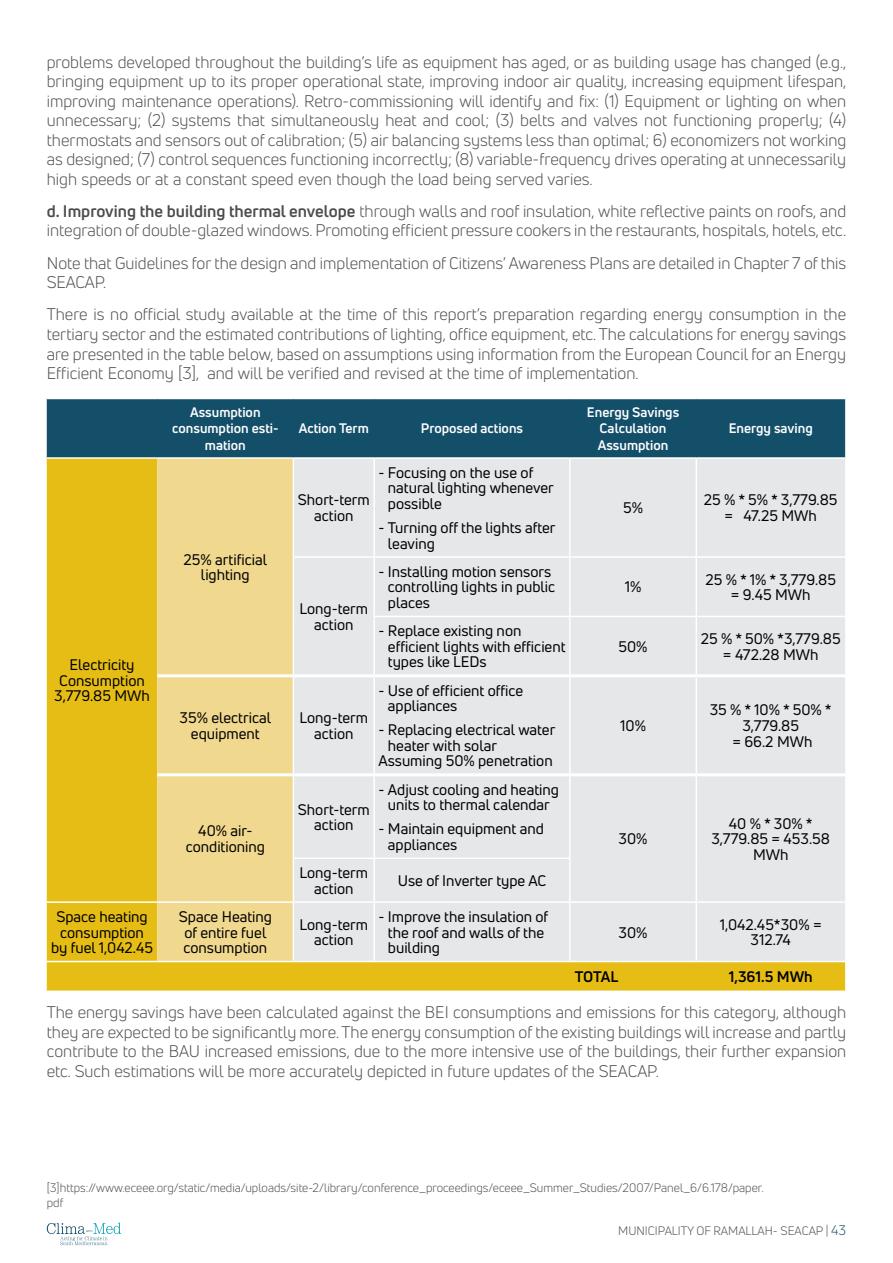
<style>
.page{position:relative;width:893px;height:1263px;background:#fff}
.page>*{position:absolute;margin:0;border:0;box-sizing:border-box;transform-origin:0 0}
.t1{font:16.5px/19.5px "Uni Neue";color:#4d4d4f;text-align:justify}
.t2{font:15px/15.6px "Uni Neue";color:#000;text-align:center}
.t3{font:700 15px "Uni Neue";color:#000}
.t4{font:700 13.5px/16.2px "Uni Neue";color:#fff;text-align:center}
.t5{font:12px/14.4px "Uni Neue";color:#4d4d4f}
.s1{font-weight:700}
.s2{font-size:13.5px;color:#194e65}
</style>
<div class="page">
<svg style="left:47px;top:1222px;width:74px;height:23px"></svg>
<div style="left:47px;top:399px;width:798px;height:58px;background:#134f69"></div>
<div style="left:47px;top:459px;width:798px;height:531px;background:#e6bd15"></div>
<div style="left:157px;top:459px;width:136px;height:502px;background:#f1d88f"></div>
<div style="left:294px;top:459px;width:551px;height:502px;background:#e6e7e8"></div>
<hr style="left:293px;top:857px;width:81px;height:2px;background:#fff">
<hr style="left:374px;top:857px;width:197px;height:2px;background:#fff">
<hr style="left:47px;top:901px;width:110px;height:2px;background:#fff">
<hr style="left:157px;top:901px;width:136px;height:2px;background:#fff">
<hr style="left:293px;top:901px;width:81px;height:2px;background:#fff">
<hr style="left:374px;top:901px;width:196px;height:2px;background:#fff">
<hr style="left:570px;top:901px;width:126px;height:2px;background:#fff">
<hr style="left:47px;top:961px;width:110px;height:1px;background:#fff">
<hr style="left:157px;top:961px;width:136px;height:1px;background:#fff">
<hr style="left:293px;top:961px;width:81px;height:1px;background:#fff">
<hr style="left:374px;top:961px;width:196px;height:1px;background:#fff">
<hr style="left:570px;top:961px;width:126px;height:1px;background:#fff">
<hr style="left:696px;top:901px;width:149px;height:2px;background:#fff">
<hr style="left:696px;top:961px;width:149px;height:1px;background:#fff">
<hr style="left:293px;top:556px;width:81px;height:2px;background:#fff">
<hr style="left:374px;top:556px;width:196px;height:2px;background:#fff">
<hr style="left:570px;top:556px;width:126px;height:2px;background:#fff">
<hr style="left:696px;top:556px;width:149px;height:2px;background:#fff">
<hr style="left:373px;top:616px;width:197px;height:1px;background:#fff">
<hr style="left:570px;top:616px;width:126px;height:1px;background:#fff">
<hr style="left:696px;top:616px;width:149px;height:1px;background:#fff">
<hr style="left:293px;top:459px;width:1px;height:97px;background:#fff">
<hr style="left:373px;top:459px;width:2px;height:97px;background:#fff">
<hr style="left:569px;top:459px;width:2px;height:97px;background:#fff">
<hr style="left:696px;top:459px;width:1px;height:97px;background:#fff">
<hr style="left:293px;top:558px;width:1px;height:58px;background:#fff">
<hr style="left:293px;top:616px;width:1px;height:58px;background:#fff">
<hr style="left:293px;top:677px;width:1px;height:96px;background:#fff">
<hr style="left:293px;top:776px;width:1px;height:81px;background:#fff">
<hr style="left:293px;top:859px;width:1px;height:42px;background:#fff">
<hr style="left:293px;top:903px;width:1px;height:58px;background:#fff">
<hr style="left:373px;top:558px;width:2px;height:58px;background:#fff">
<hr style="left:569px;top:558px;width:2px;height:58px;background:#fff">
<hr style="left:696px;top:558px;width:1px;height:58px;background:#fff">
<hr style="left:373px;top:617px;width:2px;height:57px;background:#fff">
<hr style="left:569px;top:617px;width:2px;height:57px;background:#fff">
<hr style="left:696px;top:617px;width:1px;height:57px;background:#fff">
<hr style="left:373px;top:677px;width:2px;height:96px;background:#fff">
<hr style="left:569px;top:677px;width:2px;height:96px;background:#fff">
<hr style="left:696px;top:677px;width:1px;height:96px;background:#fff">
<hr style="left:373px;top:776px;width:2px;height:81px;background:#fff">
<hr style="left:569px;top:776px;width:2px;height:81px;background:#fff">
<hr style="left:696px;top:776px;width:1px;height:82px;background:#fff">
<hr style="left:373px;top:859px;width:2px;height:42px;background:#fff">
<hr style="left:569px;top:859px;width:2px;height:42px;background:#fff">
<hr style="left:696px;top:858px;width:1px;height:43px;background:#fff">
<hr style="left:373px;top:903px;width:2px;height:58px;background:#fff">
<hr style="left:569px;top:903px;width:2px;height:58px;background:#fff">
<hr style="left:696px;top:903px;width:1px;height:58px;background:#fff">
<hr style="left:157px;top:674px;width:136px;height:3px;background:#fff">
<hr style="left:293px;top:674px;width:81px;height:3px;background:#fff">
<hr style="left:374px;top:674px;width:196px;height:3px;background:#fff">
<hr style="left:570px;top:674px;width:126px;height:3px;background:#fff">
<hr style="left:696px;top:674px;width:149px;height:3px;background:#fff">
<hr style="left:157px;top:773px;width:136px;height:3px;background:#fff">
<hr style="left:293px;top:773px;width:81px;height:3px;background:#fff">
<hr style="left:374px;top:773px;width:196px;height:3px;background:#fff">
<hr style="left:570px;top:773px;width:126px;height:3px;background:#fff">
<hr style="left:696px;top:773px;width:149px;height:3px;background:#fff">
<p class="t1" style="left:47px;top:52px;width:801px">problems developed throughout the building’s life as equipment has aged, or as building usage has changed (e.g., bringing equipment up to its proper operational state, improving indoor air quality, increasing equipment lifespan, improving maintenance operations). Retro-commissioning will identify and fix: (1) Equipment or lighting on when unnecessary; (2) systems that simultaneously heat and cool; (3) belts and valves not functioning properly; (4) thermostats and sensors out of calibration; (5) air balancing systems less than optimal; 6) economizers not working as designed; (7) control sequences functioning incorrectly; (8) variable-frequency drives operating at unnecessarily high speeds or at a constant speed even though the load being served varies.</p>
<p class="t1" style="left:47px;top:201px;width:801px"><span class="s1">d. Improving the building thermal envelope</span> through walls and roof insulation, white reflective paints on roofs, and integration of double-glazed windows. Promoting efficient pressure cookers in the restaurants, hospitals, hotels, etc.</p>
<p class="t1" style="left:47px;top:253px;width:801px">Note that Guidelines for the design and implementation of Citizens’ Awareness Plans are detailed in Chapter 7 of this<br>SEACAP.</p>
<p class="t1" style="left:47px;top:305px;width:801px">There is no official study available at the time of this report’s preparation regarding energy consumption in the tertiary sector and the estimated contributions of lighting, office equipment, etc. The calculations for energy savings are presented in the table below, based on assumptions using information from the European Council for an Energy Efficient Economy [3], and will be verified and revised at the time of implementation.</p>
<p class="t4" style="left:172px;top:404px;width:108px">Assumption consumption esti&shy;mation</p>
<p class="t4" style="left:587px;top:404px;width:94px">Energy Savings<br>Calculation<br>Assumption</p>
<p class="t4" style="left:299px;top:420px;width:72px">Action Term</p>
<p class="t4" style="left:421px;top:420px;width:104px">Proposed actions</p>
<p class="t4" style="left:729px;top:420px;width:86px">Energy saving</p>
<p class="t2" style="left:54px;top:657px;width:97px">Electricity<br>Consumption<br>3,779.85 MWh</p>
<p class="t2" style="left:184px;top:551px;width:85px">25% artificial lighting</p>
<p class="t2" style="left:298px;top:492px;width:74px">Short-term action</p>
<p class="t2" style="left:299px;top:601px;width:70px">Long-term action</p>
<p class="t2" style="left:180px;top:710px;width:93px">35% electrical equipment</p>
<p class="t2" style="left:299px;top:710px;width:70px">Long-term action</p>
<p class="t2" style="left:186px;top:823px;width:81px">40% air&shy;conditioning</p>
<p class="t2" style="left:298px;top:801px;width:74px">Short-term action</p>
<p class="t2" style="left:388px;top:464px;width:168px;text-align:left;text-indent:-9px">- Focusing on the use of natural lighting whenever possible</p>
<p class="t2" style="left:388px;top:520px;width:169px;text-align:left;text-indent:-9px">- Turning off the lights after leaving</p>
<p class="t2" style="left:388px;top:563px;width:169px;text-align:left;text-indent:-9px">- Installing motion sensors controlling lights in public places</p>
<p class="t2" style="left:388px;top:623px;width:179px;text-align:left;text-indent:-9px">- Replace existing non efficient lights with efficient types like LEDs</p>
<p class="t2" style="left:388px;top:682px;width:137px;text-align:left;text-indent:-9px">- Use of efficient office appliances</p>
<p class="t2" style="left:378px;top:722px;width:178px">- Replacing electrical water</p>
<p class="t2" style="left:388px;top:737px;width:111px">heater with solar</p>
<p class="t2" style="left:378px;top:753px;width:176px">Assuming 50% penetration</p>
<p class="t2" style="left:623px;top:500px;width:21px">5%</p>
<p class="t2" style="left:704px;top:492px;width:135px">25 % * 5% * 3,779.85 = 47.25 MWh</p>
<p class="t2" style="left:625px;top:579px;width:18px">1%</p>
<p class="t2" style="left:705px;top:571px;width:132px">25 % * 1% * 3,779.85 = 9.45 MWh</p>
<p class="t2" style="left:618px;top:638px;width:31px">50%</p>
<p class="t2" style="left:701px;top:631px;width:141px">25 % * 50% *3,779.85 = 472.28 MWh</p>
<p class="t2" style="left:620px;top:718px;width:27px">10%</p>
<p class="t2" style="left:710px;top:702px;width:123px">35 % * 10% * 50% *<br>3,779.85<br>= 66.2 MWh</p>
<p class="t2" style="left:378px;top:781px;width:182px">- Adjust cooling and heating units to thermal calendar</p>
<p class="t2" style="left:388px;top:821px;width:157px;text-align:left;text-indent:-9px">- Maintain equipment and appliances</p>
<p class="t2" style="left:619px;top:831px;width:30px">30%</p>
<p class="t2" style="left:711px;top:815px;width:120px">40 % * 30% *<br>3,779.85 = 453.58<br>MWh</p>
<p class="t2" style="left:299px;top:865px;width:70px">Long-term action</p>
<p class="t2" style="left:398px;top:873px;width:150px">Use of Inverter type AC</p>
<p class="t2" style="left:51px;top:909px;width:104px">Space heating consumption by fuel 1,042.45</p>
<p class="t2" style="left:179px;top:909px;width:95px">Space Heating of entire fuel consumption</p>
<p class="t2" style="left:299px;top:916px;width:70px">Long-term action</p>
<p class="t2" style="left:388px;top:909px;width:162px;text-align:left;text-indent:-9px">- Improve the insulation of the roof and walls of the building</p>
<p class="t2" style="left:619px;top:924px;width:30px">30%</p>
<p class="t2" style="left:720px;top:916px;width:104px">1,042.45*30% =<br>312.74</p>
<p class="t3" style="left:575px;top:967px;width:45px">TOTAL</p>
<p class="t3" style="left:729px;top:967px;width:85px">1,361.5 MWh</p>
<p class="t1" style="left:47px;top:1002px;width:801px">The energy savings have been calculated against the BEI consumptions and emissions for this category, although they are expected to be significantly more. The energy consumption of the existing buildings will increase and partly contribute to the BAU increased emissions, due to the more intensive use of the buildings, their further expansion etc. Such estimations will be more accurately depicted in future updates of the SEACAP.</p>
<p class="t5" style="left:47px;top:1181px;width:718px">[3]https://www.eceee.org/static/media/uploads/site-2/library/conference_proceedings/eceee_Summer_Studies/2007/Panel_6/6.178/paper. pdf</p>
<p class="t5" style="left:618px;top:1224px;width:229px">MUNICIPALITY OF RAMALLAH- SEACAP | <span class="s2">43</span></p>
</div>
